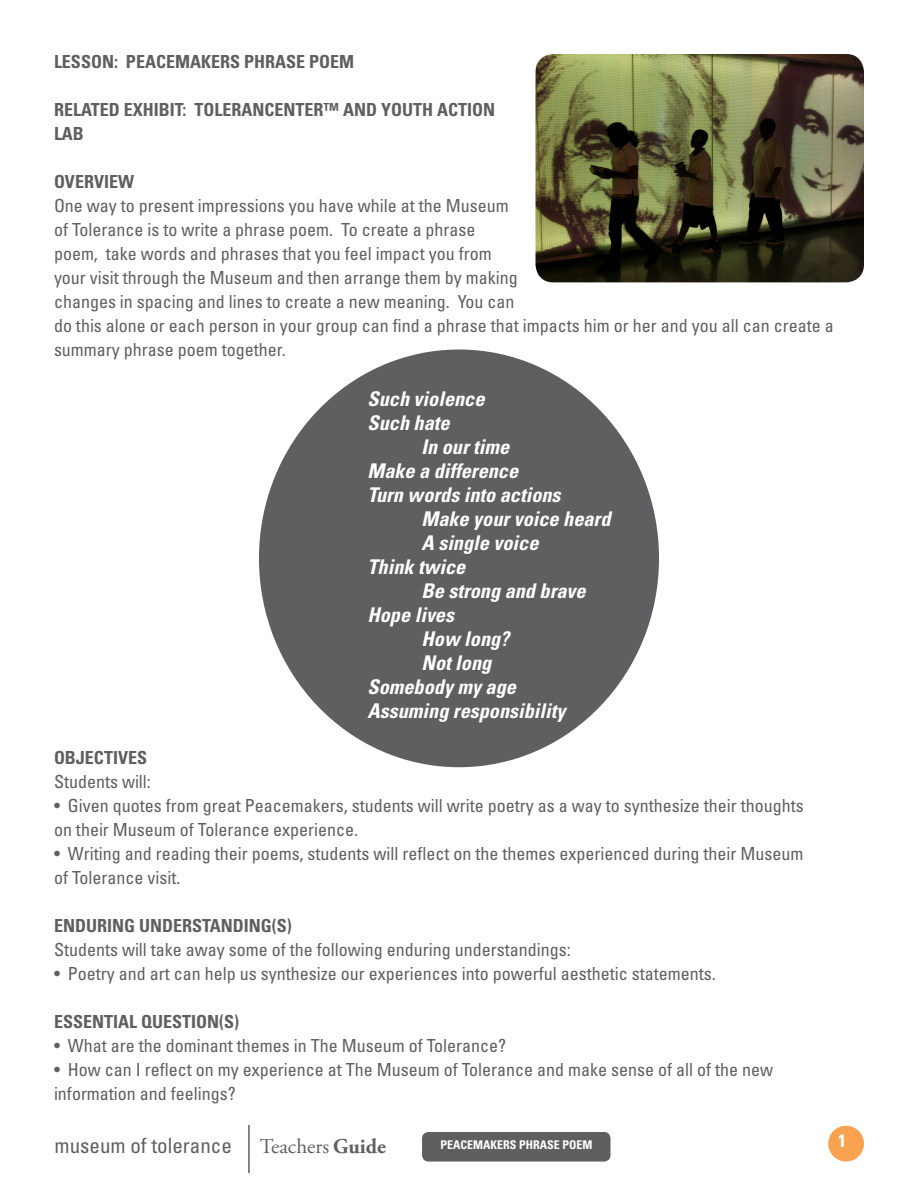
<style>
.page{position:relative;width:918px;height:1188px;background:#fff}
.page>*{position:absolute;margin:0;border:0;box-sizing:border-box;transform-origin:0 0}
.t1{font:condensed 21px "Univers";color:#5f5f62}
.t2{font:21px "Adobe Garamond Pro";color:#5f5f62}
.t3{font:italic 700 condensed 20.25px "Univers";color:#fff}
.t4{font:condensed 18px/24px "Univers";color:#5f5f62}
.t5{font:700 condensed 18px/24px "Univers";color:#5f5f62}
.t6{font:700 condensed 18px "Univers";color:#fff}
.t7{font:700 condensed 12px "Univers";color:#fff}
.s1{font-weight:700}
</style>
<div class="page">
<hr style="left:248px;top:1125px;width:2px;height:48px;background:#5f5f62">
<div style="left:828px;top:1126px;width:36px;height:36px;background:#f9a350;border-radius:50%"></div>
<div style="left:422px;top:1132px;width:188px;height:30px;background:#5f5f62;border-radius:6px"></div>
<div style="left:259px;top:350px;width:400px;height:417px;background:#5f5f62;border-radius:50%"></div>
<img style="left:536px;top:54px;width:328px;height:228px">
<p class="t5" style="left:54px;top:50px;width:302px">LESSON: PEACEMAKERS PHRASE POEM</p>
<p class="t5" style="left:54px;top:98px;width:443px">RELATED EXHIBIT: TOLERANCENTER™ AND YOUTH ACTION<br>LAB</p>
<p class="t5" style="left:54px;top:170px;width:82px">OVERVIEW</p>
<p class="t4" style="left:54px;top:194px;width:781px">One way to present impressions you have while at the Museum<br>of Tolerance is to write a phrase poem. To create a phrase<br>poem, take words and phrases that you feel impact you from<br>your visit through the Museum and then arrange them by making<br>changes in spacing and lines to create a new meaning. You can<br>do this alone or each person in your group can find a phrase that impacts him or her and you all can create a summary phrase poem together.</p>
<p class="t3" style="left:368px;top:386px;width:119px">Such violence</p>
<p class="t3" style="left:368px;top:410px;width:84px">Such hate</p>
<p class="t3" style="left:422px;top:434px;width:89px">In our time</p>
<p class="t3" style="left:368px;top:458px;width:152px">Make a difference</p>
<p class="t3" style="left:368px;top:482px;width:195px">Turn words into actions</p>
<p class="t3" style="left:422px;top:506px;width:190px">Make your voice heard</p>
<p class="t3" style="left:422px;top:530px;width:118px">A single voice</p>
<p class="t3" style="left:368px;top:554px;width:99px">Think twice</p>
<p class="t3" style="left:422px;top:578px;width:166px">Be strong and brave</p>
<p class="t3" style="left:368px;top:602px;width:88px">Hope lives</p>
<p class="t3" style="left:422px;top:626px;width:89px">How long?</p>
<p class="t3" style="left:422px;top:650px;width:71px">Not long</p>
<p class="t3" style="left:368px;top:674px;width:150px">Somebody my age</p>
<p class="t3" style="left:368px;top:698px;width:199px">Assuming responsibility</p>
<p class="t5" style="left:54px;top:746px;width:95px">OBJECTIVES</p>
<p class="t4" style="left:54px;top:770px;width:98px">Students will:</p>
<p class="t4" style="left:54px;top:794px;width:751px">• Given quotes from great Peacemakers, students will write poetry as a way to synthesize their thoughts on their Museum of Tolerance experience.</p>
<p class="t4" style="left:54px;top:842px;width:751px">• Writing and reading their poems, students will reflect on the themes experienced during their Museum of Tolerance visit.</p>
<p class="t5" style="left:54px;top:914px;width:239px">ENDURING UNDERSTANDING(S)</p>
<p class="t4" style="left:54px;top:938px;width:518px">Students will take away some of the following enduring understandings:</p>
<p class="t4" style="left:54px;top:962px;width:663px">• Poetry and art can help us synthesize our experiences into powerful aesthetic statements.</p>
<p class="t5" style="left:54px;top:1010px;width:187px">ESSENTIAL QUESTION(S)</p>
<p class="t4" style="left:54px;top:1034px;width:454px">• What are the dominant themes in The Museum of Tolerance?</p>
<p class="t4" style="left:54px;top:1058px;width:721px">• How can I reflect on my experience at The Museum of Tolerance and make sense of all of the new information and feelings?</p>
<p class="t1" style="left:55px;top:1132px;width:179px">museum of tolerance</p>
<p class="t2" style="left:260px;top:1133px;width:128px">Teachers <span class="s1">Guide</span></p>
<p class="t6" style="left:838px;top:1130px;width:9px">1</p>
<p class="t7" style="left:441px;top:1137px;width:154px">PEACEMAKERS PHRASE POEM</p>
</div>
